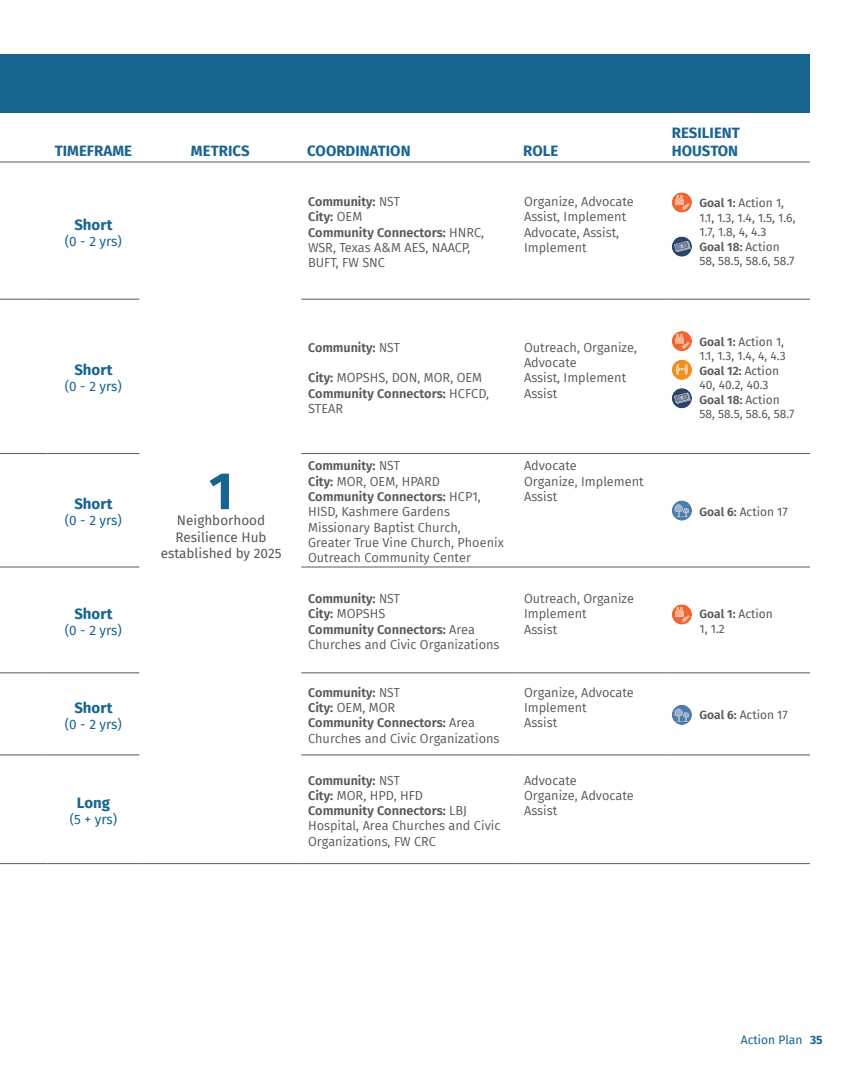
<style>
.page{position:relative;width:864px;height:1080px;background:#fff}
.page>*{position:absolute;margin:0;border:0;box-sizing:border-box;transform-origin:0 0}
.t1{font:700 52.5px "Fira Sans";color:#16648f}
.t2{font:700 15px/18px "Fira Sans";color:#1b6591}
.t3{font:700 15px "Fira Sans";color:#16648f}
.t4{font:13.5px "Fira Sans";letter-spacing:-.005em;color:#16648f}
.t5{font:13.5px/16.2px "Fira Sans";color:#57585a;text-align:center}
.t6{font:12.75px/15.3px "Fira Sans";color:#57585a;scale:.94 1}
.t7{font:12.75px/15.3px "Fira Sans";color:#57585a}
.t8{font:600 12.75px "Fira Sans";color:#57585a}
.t9{font:12px/14.4px "Fira Sans";color:#57585a}
.t10{font:12px "Fira Sans";color:#16648f}
.s1{font-weight:600}
.s2{font-weight:400}
.s3{font-weight:700}
</style>
<div class="page">
<hr style="left:0;top:162px;width:48px;height:1px;background:#57585a">
<hr style="left:48px;top:162px;width:91px;height:1px;background:#57585a">
<hr style="left:139px;top:162px;width:162px;height:1px;background:#57585a">
<hr style="left:301px;top:162px;width:216px;height:1px;background:#57585a">
<hr style="left:517px;top:162px;width:149px;height:1px;background:#57585a">
<hr style="left:666px;top:162px;width:144px;height:1px;background:#57585a">
<hr style="left:0;top:299px;width:48px;height:1px;background:#57585a">
<hr style="left:48px;top:299px;width:91px;height:1px;background:#57585a">
<hr style="left:301px;top:299px;width:216px;height:1px;background:#57585a">
<hr style="left:517px;top:299px;width:149px;height:1px;background:#57585a">
<hr style="left:666px;top:299px;width:144px;height:1px;background:#57585a">
<hr style="left:0;top:453px;width:48px;height:1px;background:#57585a">
<hr style="left:48px;top:453px;width:91px;height:1px;background:#57585a">
<hr style="left:301px;top:453px;width:216px;height:1px;background:#57585a">
<hr style="left:517px;top:453px;width:149px;height:1px;background:#57585a">
<hr style="left:666px;top:453px;width:144px;height:1px;background:#57585a">
<hr style="left:0;top:567px;width:48px;height:1px;background:#57585a">
<hr style="left:48px;top:567px;width:91px;height:1px;background:#57585a">
<hr style="left:301px;top:567px;width:216px;height:1px;background:#57585a">
<hr style="left:517px;top:567px;width:149px;height:1px;background:#57585a">
<hr style="left:666px;top:567px;width:144px;height:1px;background:#57585a">
<hr style="left:0;top:673px;width:48px;height:1px;background:#57585a">
<hr style="left:48px;top:673px;width:91px;height:1px;background:#57585a">
<hr style="left:301px;top:673px;width:216px;height:1px;background:#57585a">
<hr style="left:517px;top:673px;width:149px;height:1px;background:#57585a">
<hr style="left:666px;top:673px;width:144px;height:1px;background:#57585a">
<hr style="left:0;top:755px;width:48px;height:1px;background:#57585a">
<hr style="left:48px;top:755px;width:91px;height:1px;background:#57585a">
<hr style="left:301px;top:755px;width:216px;height:1px;background:#57585a">
<hr style="left:517px;top:755px;width:149px;height:1px;background:#57585a">
<hr style="left:666px;top:755px;width:144px;height:1px;background:#57585a">
<hr style="left:0;top:863px;width:48px;height:1px;background:#57585a">
<hr style="left:48px;top:863px;width:91px;height:1px;background:#57585a">
<hr style="left:139px;top:863px;width:162px;height:1px;background:#57585a">
<hr style="left:301px;top:863px;width:216px;height:1px;background:#57585a">
<hr style="left:517px;top:863px;width:149px;height:1px;background:#57585a">
<hr style="left:666px;top:863px;width:144px;height:1px;background:#57585a">
<div style="left:0;top:54px;width:810px;height:58px;background:#16648f"></div>
<svg style="left:672px;top:192px;width:20px;height:21px"></svg>
<svg style="left:675px;top:195px;width:14px;height:16px"></svg>
<svg style="left:672px;top:236px;width:20px;height:21px"></svg>
<svg style="left:674px;top:241px;width:17px;height:11px"></svg>
<div style="left:672px;top:331px;width:20px;height:20px;background:#f26530;border-radius:50%"></div>
<svg style="left:675px;top:334px;width:14px;height:15px"></svg>
<div style="left:672px;top:388px;width:20px;height:20px;background:#2a4569;border-radius:50%"></div>
<svg style="left:674px;top:393px;width:17px;height:11px"></svg>
<svg style="left:672px;top:500px;width:20px;height:21px"></svg>
<svg style="left:675px;top:504px;width:14px;height:14px"></svg>
<svg style="left:672px;top:604px;width:20px;height:21px"></svg>
<svg style="left:675px;top:607px;width:14px;height:16px"></svg>
<svg style="left:672px;top:705px;width:20px;height:20px"></svg>
<svg style="left:675px;top:709px;width:14px;height:13px"></svg>
<div style="left:672px;top:360px;width:20px;height:20px;background:#ec9121;border-radius:50%"></div>
<svg style="left:676px;top:364px;width:12px;height:11px"></svg>
<p class="t2" style="left:55px;top:141px;width:79px">TIMEFRAME</p>
<p class="t2" style="left:191px;top:141px;width:60px">METRICS</p>
<p class="t2" style="left:307px;top:141px;width:105px">COORDINATION</p>
<p class="t2" style="left:523px;top:141px;width:37px">ROLE</p>
<p class="t2" style="left:672px;top:123px;width:70px">RESILIENT<br>HOUSTON</p>
<p class="t3" style="left:74px;top:212px;width:40px">Short</p>
<p class="t4" style="left:65px;top:231px;width:59px">(0 - 2 yrs)</p>
<p class="t3" style="left:74px;top:357px;width:40px">Short</p>
<p class="t4" style="left:65px;top:377px;width:59px">(0 - 2 yrs)</p>
<p class="t3" style="left:74px;top:491px;width:40px">Short</p>
<p class="t4" style="left:65px;top:510px;width:59px">(0 - 2 yrs)</p>
<p class="t3" style="left:74px;top:601px;width:40px">Short</p>
<p class="t4" style="left:65px;top:620px;width:59px">(0 - 2 yrs)</p>
<p class="t3" style="left:74px;top:695px;width:40px">Short</p>
<p class="t4" style="left:65px;top:714px;width:59px">(0 - 2 yrs)</p>
<p class="t3" style="left:77px;top:790px;width:35px">Long</p>
<p class="t4" style="left:70px;top:809px;width:49px">(5 + yrs)</p>
<p class="t1" style="left:209px;top:447px;width:26px">1</p>
<p class="t5" style="left:161px;top:512px;width:122px">Neighborhood<br>Resilience Hub established by 2025</p>
<p class="t6" style="left:308px;top:194px;width:189px"><span class="s1">Community:</span> NST<br><span class="s1">City:</span> OEM<br><span class="s1">Community Connectors:</span> HNRC,<br>WSR, Texas A&amp;M AES, NAACP,<br>BUFT, FW SNC</p>
<p class="t7" style="left:524px;top:194px;width:111px">Organize, Advocate<br>Assist, Implement<br>Advocate, Assist,<br>Implement</p>
<p class="t9" style="left:700px;top:196px;width:98px"><span class="s1">Goal 1:</span> Action 1,<br>1.1, 1.3, 1.4, 1.5, 1.6,<br>1.7, 1.8, 4, 4.3<br><span class="s1">Goal 18:</span> Action<br>58, 58.5, 58.6, 58.7</p>
<p class="t8" style="left:308px;top:337px;width:93px">Community: <span class="s2">NST</span></p>
<p class="t7" style="left:308px;top:370px;width:183px"><span class="s1">City:</span> MOPSHS, DON, MOR, OEM<br><span class="s1">Community Connectors:</span> HCFCD,<br>STEAR</p>
<p class="t7" style="left:524px;top:339px;width:114px">Outreach, Organize,<br>Advocate<br>Assist, Implement<br>Assist</p>
<p class="t9" style="left:700px;top:334px;width:97px"><span class="s1">Goal 1:</span> Action 1,<br>1.1, 1.3, 1.4, 4, 4.3<br><span class="s1">Goal 12:</span> Action<br>40, 40.2, 40.3<br><span class="s1">Goal 18:</span> Action<br>58, 58.5, 58.6, 58.7</p>
<p class="t6" style="left:308px;top:458px;width:210px"><span class="s1">Community:</span> NST<br><span class="s1">City:</span> MOR, OEM, HPARD<br><span class="s1">Community Connectors:</span> HCP1,<br>HISD, Kashmere Gardens<br>Missionary Baptist Church,<br>Greater True Vine Church, Phoenix<br>Outreach Community Center</p>
<p class="t7" style="left:524px;top:458px;width:121px">Advocate<br>Organize, Implement<br>Assist</p>
<p class="t6" style="left:308px;top:591px;width:205px"><span class="s1">Community:</span> NST<br><span class="s1">City:</span> MOPSHS<br><span class="s1">Community Connectors:</span> Area<br>Churches and Civic Organizations</p>
<p class="t7" style="left:524px;top:591px;width:112px">Outreach, Organize<br>Implement<br>Assist</p>
<p class="t6" style="left:308px;top:685px;width:205px"><span class="s1">Community:</span> NST<br><span class="s1">City:</span> OEM, MOR<br><span class="s1">Community Connectors:</span> Area<br>Churches and Civic Organizations</p>
<p class="t7" style="left:524px;top:685px;width:111px">Organize, Advocate<br>Implement<br>Assist</p>
<p class="t6" style="left:308px;top:772px;width:206px"><span class="s1">Community:</span> NST<br><span class="s1">City:</span> MOR, HPD, HFD<br><span class="s1">Community Connectors:</span> LBJ<br>Hospital, Area Churches and Civic<br>Organizations, FW CRC</p>
<p class="t7" style="left:524px;top:772px;width:111px">Advocate<br>Organize, Advocate<br>Assist</p>
<p class="t9" style="left:700px;top:504px;width:90px"><span class="s1">Goal 6:</span> Action 17</p>
<p class="t9" style="left:700px;top:607px;width:75px"><span class="s1">Goal 1:</span> Action<br>1, 1.2</p>
<p class="t9" style="left:700px;top:708px;width:90px"><span class="s1">Goal 6:</span> Action 17</p>
<p class="t10" style="left:741px;top:1031px;width:83px">Action Plan <span class="s3">35</span></p>
</div>
